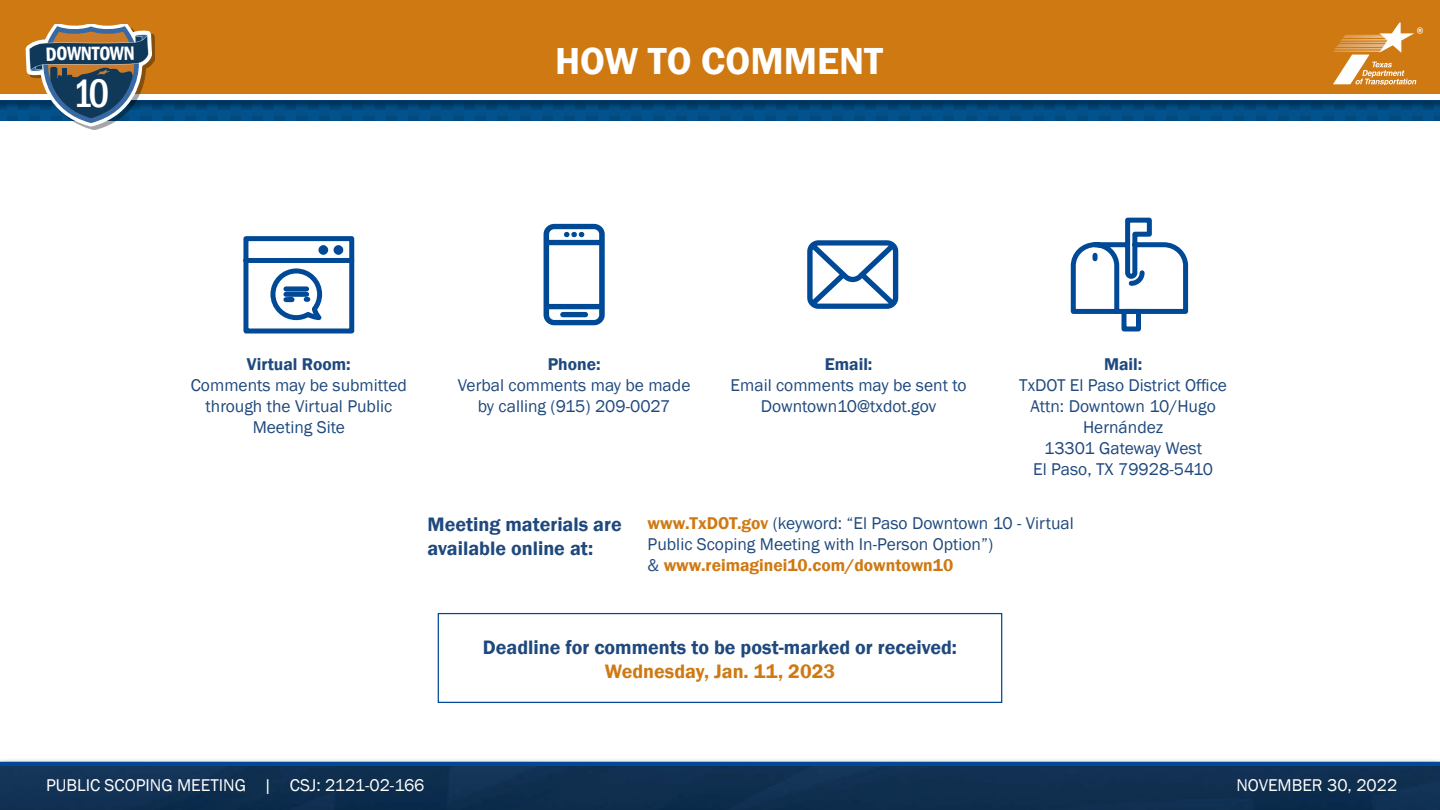
<style>
.page{position:relative;width:1440px;height:810px;background:#fff}
.page>*{position:absolute;margin:0;border:0;box-sizing:border-box;transform-origin:0 0}
.t1{font:500 condensed 40.88px "Franklin Gothic";color:#fff}
.t2{font:600 38.75px "Franklin Gothic";color:#fff}
.t3{font:600 20px/24px "Franklin Gothic";color:#1f497d}
.t4{font:600 20px "Franklin Gothic";color:#cf7913}
.t5{font:600 condensed 19.75px "Franklin Gothic";color:#fff}
.t6{font:17.5px/21px "Franklin Gothic";color:#1f497d;text-align:center}
.t7{font:17.5px "Franklin Gothic";color:#fff}
.t8{font:600 17.5px "Franklin Gothic";color:#cf7913}
.t9{font:600 17.5px "Franklin Gothic";color:#1f497d}
.s1{font-weight:600;color:#cf7913}
.s2{font-weight:400;color:#1f497d}
</style>
<div class="page">
<div style="left:0;top:0;width:1440px;height:94px;background:#cf7913"></div>
<img style="left:0;top:110px;width:1440px;height:11px">
<div style="left:0;top:100px;width:1440px;height:10px;background:#000;opacity:.65"></div>
<hr style="left:0;top:100px;width:1440px;height:1px;background:#004996">
<svg style="left:1333px;top:22px;width:90px;height:62px"></svg>
<div style="left:0;top:758px;width:1440px;height:19px;background:#000;opacity:.65"></div>
<div style="left:0;top:762px;width:1440px;height:5px;background:#004996"></div>
<img style="left:0;top:767px;width:1440px;height:43px">
<svg style="left:807px;top:240px;width:91px;height:69px"></svg>
<svg style="left:544px;top:224px;width:61px;height:101px"></svg>
<svg style="left:1070px;top:217px;width:119px;height:115px"></svg>
<svg style="left:243px;top:236px;width:112px;height:98px"></svg>
<div style="left:438px;top:613px;width:564px;height:90px;border:1px solid #004996"></div>
<svg style="left:22px;top:25px;width:133px;height:104px"></svg>
<p class="t5" style="left:67px;top:41px;width:45px">WNTO</p>
<h1 class="t1" style="left:72px;top:66px;width:39px">10</h1>
<p class="t2" style="left:555px;top:37px;width:330px">HOW TO COMMENT</p>
<p class="t9" style="left:247px;top:353px;width:105px">Virtual Room:</p>
<p class="t6" style="left:191px;top:375px;width:218px">Comments may be submitted through the Virtual Public<br>Meeting Site</p>
<p class="t9" style="left:548px;top:353px;width:54px">Phone:</p>
<p class="t6" style="left:458px;top:375px;width:234px">Verbal comments may be made by calling (915) 209-0027</p>
<p class="t9" style="left:825px;top:353px;width:49px">Email:</p>
<p class="t6" style="left:731px;top:375px;width:238px">Email comments may be sent to<br>Downtown10@txdot.gov</p>
<p class="t9" style="left:1104px;top:353px;width:40px">Mail:</p>
<p class="t6" style="left:1019px;top:375px;width:209px">TxDOT El Paso District Office</p>
<p class="t6" style="left:1031px;top:396px;width:187px">Attn: Downtown 10/Hugo<br>Hernández</p>
<p class="t6" style="left:1044px;top:438px;width:159px">13301 Gateway West</p>
<p class="t6" style="left:1033px;top:459px;width:181px">El Paso, TX 79928-5410</p>
<p class="t3" style="left:428px;top:512px;width:196px">Meeting materials are available online at:</p>
<p class="t6" style="left:648px;top:513px;width:428px;text-align:left"><span class="s1">www.TxDOT.gov</span> (keyword: “El Paso Downtown 10 - Virtual<br>Public Scoping Meeting with In-Person Option”)</p>
<p class="t8" style="left:648px;top:555px;width:307px"><span class="s2">&amp;</span> www.reimaginei10.com/downtown10</p>
<p class="t3" style="left:483px;top:636px;width:476px">Deadline for comments to be post-marked or received:</p>
<p class="t4" style="left:605px;top:659px;width:232px">Wednesday, Jan. 11, 2023</p>
<p class="t7" style="left:46px;top:774px;width:380px">PUBLIC SCOPING MEETING | CSJ: 2121-02-166</p>
<p class="t7" style="left:1237px;top:774px;width:162px">NOVEMBER 30, 2022</p>
</div>
